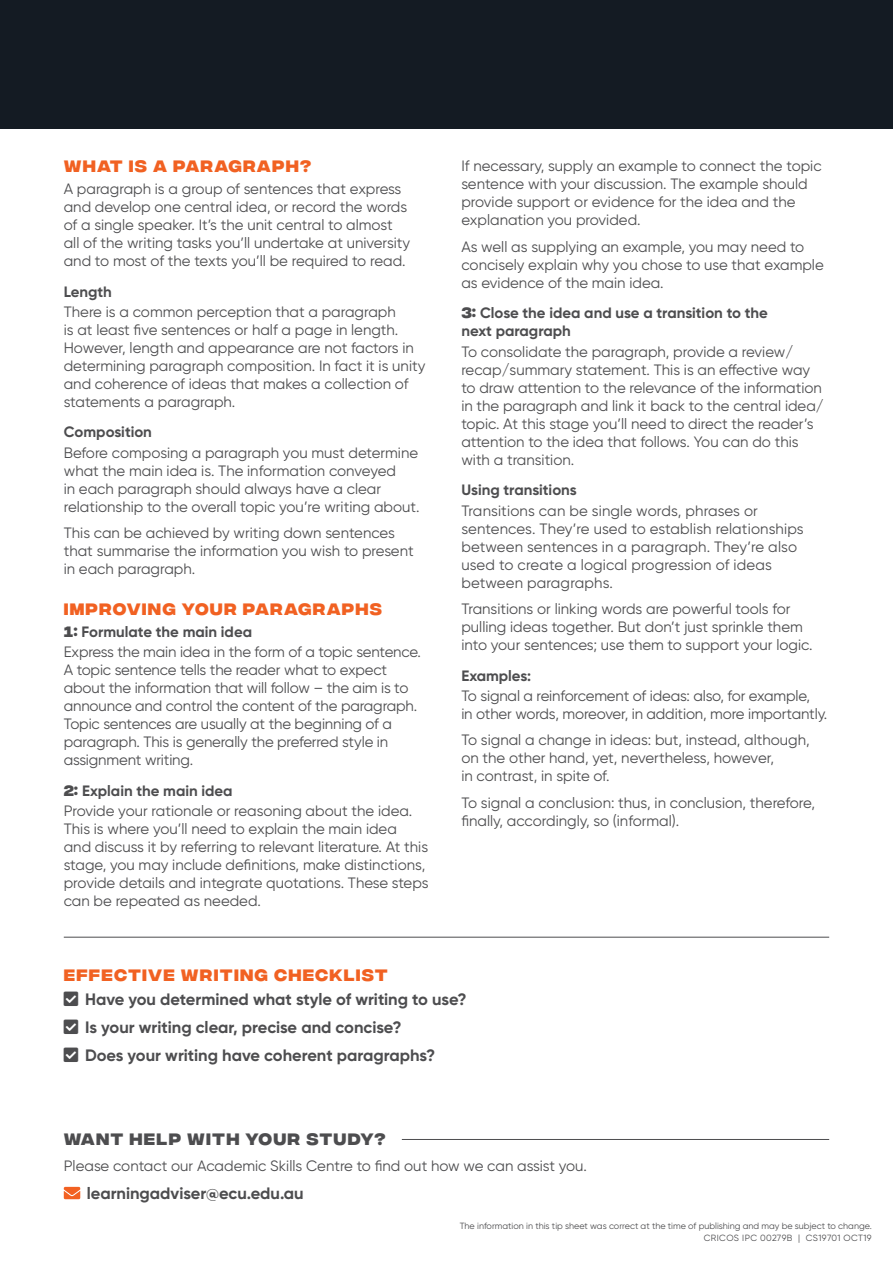
<style>
.page{position:relative;width:893px;height:1263px;background:#fff}
.page>*{position:absolute;margin:0;border:0;box-sizing:border-box;transform-origin:0 0}
.t1{font:700 16.5px/28px "Gilroy";color:#4d4d4f}
.t2{font:700 16.5px "Integral CF";letter-spacing:.075em;color:#f16122}
.t3{font:700 16.5px "Integral CF";letter-spacing:.075em;color:#4d4d4f}
.t4{font:15px/18px "Gilroy";color:#4d4d4f}
.t5{font:700 15px/18px "Gilroy";color:#4d4d4f}
.t6{font:9px/12px "Gilroy";color:#4d4d4f;text-align:right}
.s1{font-family:"Integral CF";font-weight:700}
.s2{font-weight:700}
.s3{font-family:"Integral CF"}
.s4{color:#fff}
</style>
<div class="page">
<div style="left:0;top:0;width:893px;height:129px;background:#141b23"></div>
<hr style="left:64px;top:937px;width:765px;height:1px;background:#4d4d4f">
<hr style="left:402px;top:1139px;width:427px;height:1px;background:#4d4d4f">
<p class="t2" style="left:64px;top:156px;width:249px">WHAT IS A PARAGRAPH?</p>
<p class="t4" style="left:64px;top:179px;width:348px">A paragraph is a group of sentences that express and develop one central idea, or record the words of a single speaker. It’s the unit central to almost all of the writing tasks you’ll undertake at university and to most of the texts you’ll be required to read.</p>
<p class="t5" style="left:64px;top:282px;width:50px">Length</p>
<p class="t4" style="left:64px;top:302px;width:363px">There is a common perception that a paragraph<br>is at least five sentences or half a page in length.<br>However, length and appearance are not factors in determining paragraph composition. In fact it is unity and coherence of ideas that makes a collection of statements a paragraph.</p>
<p class="t5" style="left:64px;top:423px;width:90px">Composition</p>
<p class="t4" style="left:64px;top:443px;width:357px">Before composing a paragraph you must determine what the main idea is. The information conveyed<br>in each paragraph should always have a clear relationship to the overall topic you’re writing about.</p>
<p class="t4" style="left:64px;top:524px;width:351px">This can be achieved by writing down sentences that summarise the information you wish to present in each paragraph.</p>
<p class="t2" style="left:64px;top:600px;width:320px">IMPROVING YOUR PARAGRAPHS</p>
<p class="t4" style="left:64px;top:622px;width:359px;line-height:20.1px"><span class="s1">1:</span> <span class="s2">Formulate the main idea<br></span>Express the main idea in the form of a topic sentence.</p>
<p class="t4" style="left:64px;top:661px;width:355px">A topic sentence tells the reader what to expect about the information that will follow – the aim is to announce and control the content of the paragraph.<br>Topic sentences are usually at the beginning of a paragraph. This is generally the preferred style in assignment writing.</p>
<p class="t4" style="left:64px;top:781px;width:350px;line-height:20.1px"><span class="s1">2:</span> <span class="s2">Explain the main idea<br></span>Provide your rationale or reasoning about the idea.</p>
<p class="t4" style="left:64px;top:820px;width:366px">This is where you’ll need to explain the main idea<br>and discuss it by referring to relevant literature. At this stage, you may include definitions, make distinctions, provide details and integrate quotations. These steps can be repeated as needed.</p>
<p class="t4" style="left:461px;top:157px;width:362px">If necessary, supply an example to connect the topic sentence with your discussion. The example should provide support or evidence for the idea and the explanation you provided.</p>
<p class="t4" style="left:461px;top:237px;width:364px">As well as supplying an example, you may need to concisely explain why you chose to use that example as evidence of the main idea.</p>
<p class="t5" style="left:461px;top:304px;width:308px"><span class="s3">3:</span> Close the idea and use a transition to the next paragraph</p>
<p class="t4" style="left:461px;top:342px;width:364px">To consolidate the paragraph, provide a review/ recap/summary statement. This is an effective way to draw attention to the relevance of the information in the paragraph and link it back to the central idea/ topic. At this stage you’ll need to direct the reader’s attention to the idea that follows. You can do this with a transition.</p>
<p class="t5" style="left:461px;top:481px;width:117px">Using transitions</p>
<p class="t4" style="left:461px;top:501px;width:344px">Transitions can be single words, phrases or sentences. They’re used to establish relationships between sentences in a paragraph. They’re also used to create a logical progression of ideas between paragraphs.</p>
<p class="t4" style="left:461px;top:600px;width:353px">Transitions or linking words are powerful tools for pulling ideas together. But don’t just sprinkle them into your sentences; use them to support your logic.</p>
<p class="t5" style="left:461px;top:666px;width:71px">Examples:</p>
<p class="t4" style="left:461px;top:686px;width:367px">To signal a reinforcement of ideas: also, for example,<br>in other words, moreover, in addition, more importantly.</p>
<p class="t4" style="left:461px;top:731px;width:350px">To signal a change in ideas: but, instead, although, on the other hand, yet, nevertheless, however,<br>in contrast, in spite of.</p>
<p class="t4" style="left:461px;top:793px;width:355px">To signal a conclusion: thus, in conclusion, therefore, finally, accordingly, so (informal).</p>
<p class="t2" style="left:64px;top:966px;width:325px">EFFECTIVE WRITING CHECKLIST</p>
<p class="t1" style="left:85px;top:985px;width:383px">Have you determined what style of writing to use?<br>Is your writing clear, precise and concise?<br>Does your writing have coherent paragraphs?</p>
<p class="t3" style="left:64px;top:1129px;width:323px">WANT HELP WITH YOUR STUDY?</p>
<p class="t4" style="left:64px;top:1157px;width:525px">Please contact our Academic Skills Centre to find out how we can assist you.</p>
<p class="t1" style="left:64px;top:1179px;width:241px"><span class="s4">→</span> learningadviser@ecu.edu.au</p>
<p class="t6" style="left:460px;top:1220px;width:413px">The information in this tip sheet was correct at the time of publishing and may be subject to change.<br>CRICOS IPC 00279B | CS19701 OCT19</p>
</div>
